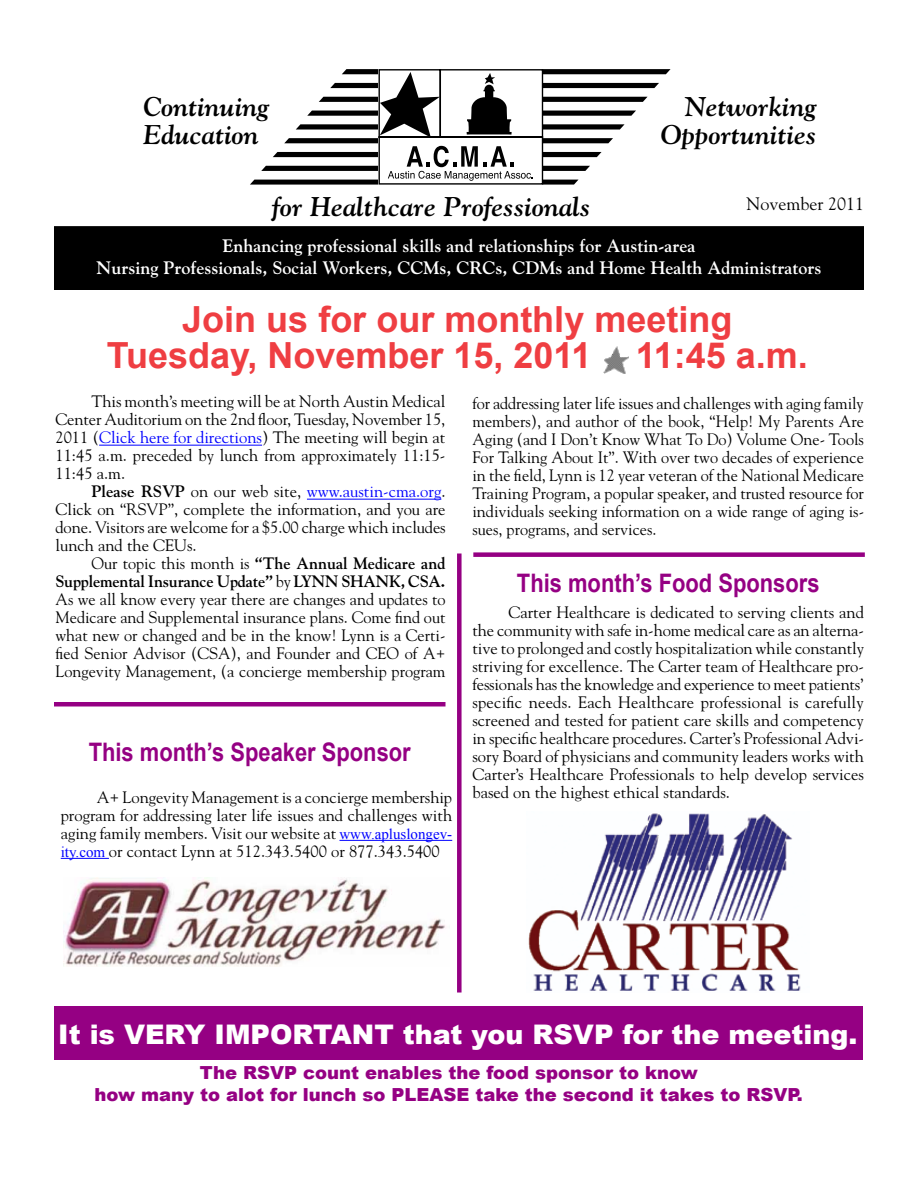
<style>
.page{position:relative;width:918px;height:1188px;background:#fff}
.page>*{position:absolute;margin:0;border:0;box-sizing:border-box;transform-origin:0 0}
.t1{font:700 36px/36px "Arial";color:#ef3e42;text-align:center}
.t2{font:italic 700 27px/28.5px "Goudy";color:#000}
.t3{font:900 27px "Arial";color:#fff}
.t4{font:700 25.5px "Arial";color:#950083;scale:.86 1}
.t5{font:700 18px/21.6px "Goudy";color:#fff;text-align:center}
.t6{font:900 18px/21.6px "Arial";color:#950083;text-align:center}
.t7{font:18px "Goudy";color:#000}
.t8{font:16.5px/18px "Goudy";color:#000;text-align:justify}
.s1{color:#00f}
.s2{font-weight:700}
.s3{font-family:"Times New Roman";font-size:15px;color:#00f}
</style>
<div class="page">
<div style="left:55px;top:1007px;width:808px;height:53px;background:#950083"></div>
<div style="left:55px;top:227px;width:808px;height:62px;background:#000"></div>
<div style="left:54px;top:226px;width:810px;height:64px;border:2px solid #000"></div>
<svg style="left:250px;top:69px;width:421px;height:116px"></svg>
<hr style="left:99px;top:445px;width:163px;height:1px;background:#00f">
<hr style="left:307px;top:499px;width:134px;height:1px;background:#00f">
<hr style="left:339px;top:840px;width:113px;height:1px;background:#00f">
<hr style="left:61px;top:858px;width:48px;height:1px;background:#00f">
<img style="left:603px;top:346px;width:25px;height:27px">
<hr style="left:54px;top:702px;width:392px;height:4px;background:#950083">
<div style="left:473px;top:552px;width:392px;height:5px;background:#950083"></div>
<div style="left:457px;top:554px;width:5px;height:439px;background:#950083"></div>
<img style="left:528px;top:813px;width:273px;height:178px">
<img style="left:63px;top:878px;width:383px;height:88px">
<h2 class="t2" style="left:143px;top:92px;width:128px">Continuing<br>Education</h2>
<h2 class="t2" style="left:661px;top:92px;width:158px;text-align:right">Networking<br>Opportunities</h2>
<h2 class="t2" style="left:273px;top:192px;width:320px">for Healthcare Professionals</h2>
<p class="t7" style="left:747px;top:193px;width:119px">November 2011</p>
<p class="t5" style="left:96px;top:235px;width:727px">Enhancing professional skills and relationships for Austin-area<br>Nursing Professionals, Social Workers, CCMs, CRCs, CDMs and Home Health Administrators</p>
<h1 class="t1" style="left:107px;top:302px;width:703px">Join us for our monthly meeting<br>Tuesday, November 15, 2011 11:45 a.m.</h1>
<p class="t8" style="left:55px;top:392px;width:391px;text-indent:36px">This month’s meeting will be at North Austin Medical Center Auditorium on the 2nd floor, Tuesday, November 15, 2011 (<span class="s1">Click here for directions</span>) The meeting will begin at 11:45 a.m. preceded by lunch from approximately 11:15- 11:45 a.m.</p>
<p class="t8" style="left:56px;top:482px;width:392px;text-indent:36px"><span class="s2">Please RSVP</span> on our web site, <span class="s1">www.austin-cma.org</span>.<br>Click on “RSVP”, complete the information, and you are done. Visitors are welcome for a $5.00 charge which includes lunch and the CEUs.</p>
<p class="t8" style="left:56px;top:554px;width:392px;text-indent:36px">Our topic this month is <span class="s2">“The Annual Medicare and Supplemental Insurance Update”</span> by <span class="s2">LYNN SHANK, CSA.<br></span>As we all know every year there are changes and updates to Medicare and Supplemental insurance plans. Come find out what new or changed and be in the know! Lynn is a Certi&shy;fied Senior Advisor (CSA), and Founder and CEO of A+ Longevity Management, (a concierge membership program</p>
<h3 class="t4" style="left:89px;top:738px;width:376px">This month’s Speaker Sponsor</h3>
<p class="t8" style="left:61px;top:788px;width:393px;text-indent:36px">A+ Longevity Management is a concierge membership program for addressing later life issues and challenges with aging family members. Visit our website at <span class="s3">www.apluslongev&shy;ity.com</span> or contact Lynn at 512.343.5400 or 877.343.5400</p>
<p class="t8" style="left:472px;top:394px;width:393px">for addressing later life issues and challenges with aging family members), and author of the book, “Help! My Parents Are Aging (and I Don’t Know What To Do) Volume One- Tools For Talking About It”. With over two decades of experience in the field, Lynn is 12 year veteran of the National Medicare Training Program, a popular speaker, and trusted resource for individuals seeking information on a wide range of aging is&shy;sues, programs, and services.</p>
<h3 class="t4" style="left:517px;top:569px;width:353px">This month’s Food Sponsors</h3>
<p class="t8" style="left:472px;top:603px;width:393px;text-indent:36px">Carter Healthcare is dedicated to serving clients and the community with safe in-home medical care as an alterna&shy;tive to prolonged and costly hospitalization while constantly striving for excellence. The Carter team of Healthcare pro&shy;fessionals has the knowledge and experience to meet patients’ specific needs. Each Healthcare professional is carefully screened and tested for patient care skills and competency in specific healthcare procedures. Carter’s Professional Advi&shy;sory Board of physicians and community leaders works with Carter’s Healthcare Professionals to help develop services based on the highest ethical standards.</p>
<h2 class="t3" style="left:58px;top:1014px;width:801px">It is VERY IMPORTANT that you RSVP for the meeting.</h2>
<p class="t6" style="left:94px;top:1062px;width:710px">The RSVP count enables the food sponsor to know<br>how many to alot for lunch so PLEASE take the second it takes to RSVP.</p>
</div>
